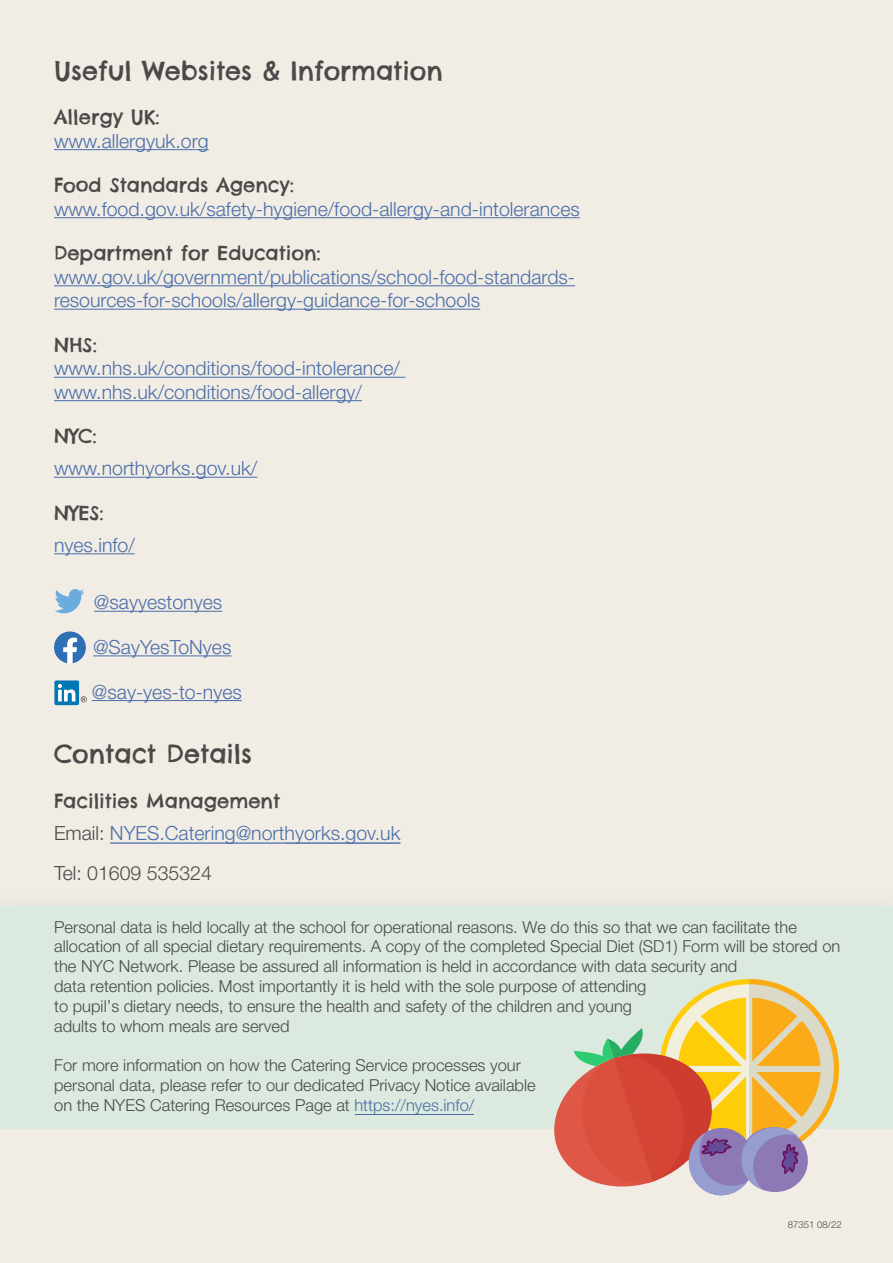
<style>
.page{position:relative;width:893px;height:1263px;background:#f1ece4}
.page>*{position:absolute;margin:0;border:0;box-sizing:border-box;transform-origin:0 0}
.t1{font:25.5px "Chelsea Market Pro";color:#4a4a49}
.t2{font:300 19.5px/23.4px "Helvetica Neue LT Std";color:#4a6eaa}
.t3{font:19.5px/32px "Chelsea Market Pro";color:#4a4a49}
.t4{font:300 19.5px "Helvetica Neue LT Std";color:#4a4a49}
.t5{font:300 16.5px/19.8px "Helvetica Neue LT Std";color:#4a4a49}
.t6{font:300 9.6px "Helvetica Neue LT Std";color:#4a4a49}
.s1{font-family:"Chelsea Market Pro";font-weight:400;color:#4a4a49}
.s2{font-family:"Helvetica Neue LT Std";font-weight:300}
.s3{font-family:"Helvetica Neue LT Std";font-weight:300;color:#496ea9}
.s4{font-family:"Helvetica Neue LT Std";font-weight:300;color:#4a6eaa}
.s5{color:#496da9}
</style>
<div class="page">
<div style="left:0;top:906px;width:893px;height:222px;background:#d6e9dd"></div>
<hr style="left:54px;top:149px;width:155px;height:1px;background:#4a6eaa">
<hr style="left:54px;top:217px;width:526px;height:1px;background:#4a6eaa">
<hr style="left:54px;top:285px;width:521px;height:1px;background:#4a6eaa">
<hr style="left:54px;top:309px;width:426px;height:1px;background:#4a6eaa">
<hr style="left:54px;top:377px;width:351px;height:1px;background:#4a6eaa">
<hr style="left:54px;top:400px;width:308px;height:1px;background:#4a6eaa">
<hr style="left:54px;top:477px;width:203px;height:1px;background:#4a6eaa">
<hr style="left:54px;top:553px;width:81px;height:1px;background:#4a6eaa">
<hr style="left:94px;top:611px;width:128px;height:1px;background:#4a6eaa">
<hr style="left:93px;top:655px;width:138px;height:1px;background:#4a6eaa">
<hr style="left:92px;top:700px;width:150px;height:1px;background:#4a6eaa">
<div style="left:54px;top:680px;width:25px;height:25px;background:#0076b3;border-radius:2px"></div>
<svg style="left:58px;top:684px;width:17px;height:17px"></svg>
<svg style="left:81px;top:696px;width:6px;height:6px"></svg>
<svg style="left:54px;top:589px;width:30px;height:24px"></svg>
<svg style="left:54px;top:631px;width:32px;height:32px"></svg>
<svg style="left:546px;top:979px;width:293px;height:217px"></svg>
<hr style="left:110px;top:843px;width:175px;height:1px;background:#496ea9">
<hr style="left:285px;top:843px;width:115px;height:1px;background:#4a6eaa">
<hr style="left:355px;top:1114px;width:119px;height:1px;background:#496da9">
<p class="t1" style="left:54px;top:54px;width:390px">Useful Websites &amp; Information</p>
<p class="t2" style="left:54px;top:105px;width:156px"><span class="s1">Allergy UK: </span>www.allergyuk.org</p>
<p class="t2" style="left:54px;top:173px;width:527px"><span class="s1">Food Standards Agency: </span>www.food.gov.uk/safety-hygiene/food-allergy-and-intolerances</p>
<p class="t2" style="left:54px;top:241px;width:523px"><span class="s1">Department for Education: </span>www.gov.uk/government/publications/school-food-standards&shy;resources-for-schools/allergy-guidance-for-schools</p>
<p class="t2" style="left:54px;top:333px;width:347px"><span class="s1">NHS: </span>www.nhs.uk/conditions/food-intolerance/ www.nhs.uk/conditions/food-allergy/</p>
<p class="t3" style="left:54px;top:421px;width:44px">NYC:</p>
<p class="t2" style="left:54px;top:456px;width:205px">www.northyorks.gov.uk/</p>
<p class="t3" style="left:54px;top:497px;width:51px">NYES:</p>
<p class="t2" style="left:54px;top:533px;width:82px">nyes.info/</p>
<p class="t2" style="left:94px;top:590px;width:130px">@sayyestonyes</p>
<p class="t2" style="left:93px;top:635px;width:140px">@SayYesToNyes</p>
<p class="t2" style="left:92px;top:679px;width:151px">@say-yes-to-nyes</p>
<p class="t1" style="left:54px;top:738px;width:200px">Contact Details</p>
<p class="t3" style="left:54px;top:785px;width:348px">Facilities Management<br><span class="s2">Email:</span> <span class="s3">NYES.Catering@nort</span><span class="s4">hyorks.gov.uk</span></p>
<p class="t4" style="left:54px;top:861px;width:159px">Tel: 01609 535324</p>
<p class="t5" style="left:54px;top:916px;width:788px">Personal data is held locally at the school for operational reasons. We do this so that we can facilitate the allocation of all special dietary requirements. A copy of the completed Special Diet (SD1) Form will be stored on the NYC Network. Please be assured all information is held in accordance with data security and<br>data retention policies. Most importantly it is held with the sole purpose of attending<br>to pupil’s dietary needs, to ensure the health and safety of the children and young<br>adults to whom meals are served</p>
<p class="t5" style="left:54px;top:1055px;width:483px">For more information on how the Catering Service processes your personal data, please refer to our dedicated Privacy Notice available on the NYES Catering Resources Page at <span class="s5">https://nyes.info/</span></p>
<p class="t6" style="left:788px;top:1219px;width:56px">87351 08/22</p>
</div>
